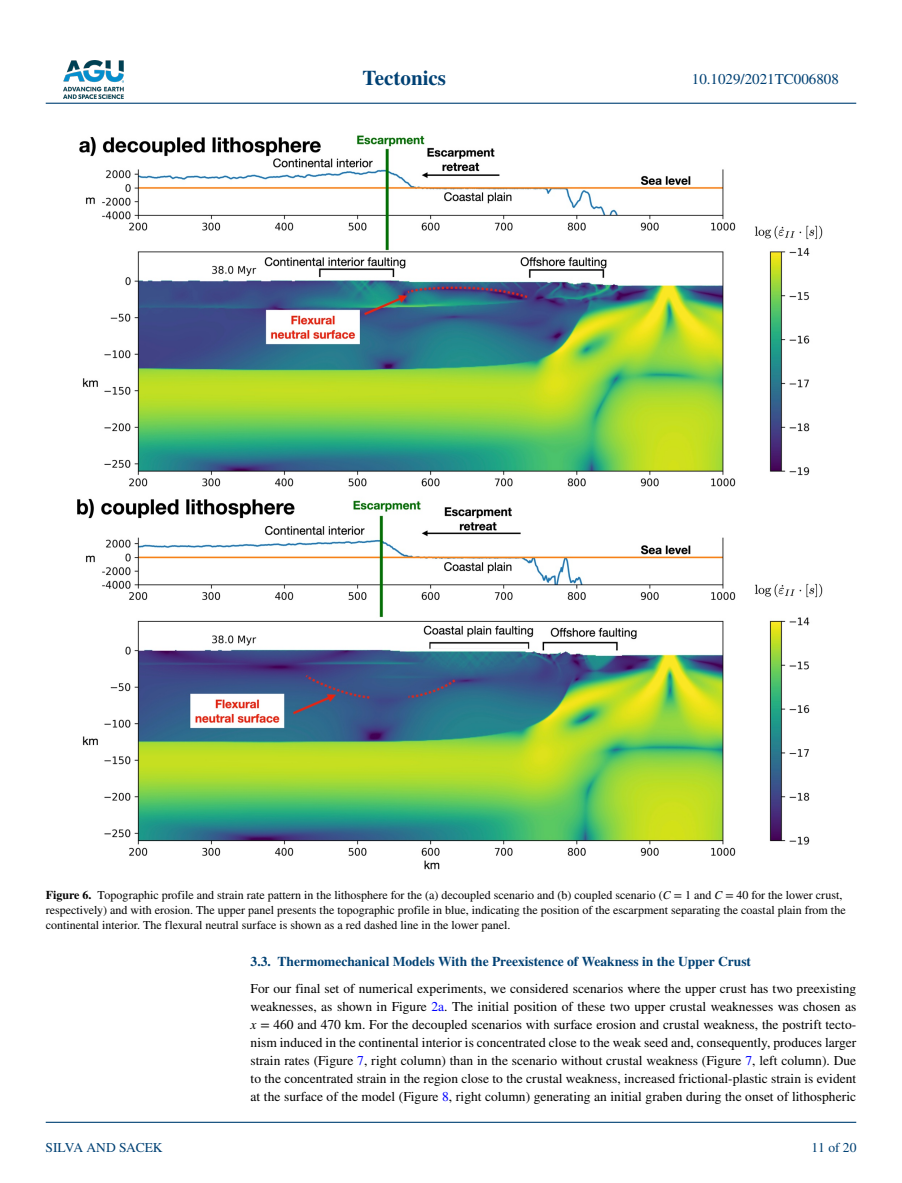
<style>
.page{position:relative;width:902px;height:1183px;background:#fff}
.page>*{position:absolute;margin:0;border:0;box-sizing:border-box;transform-origin:0 0}
.t1{font:700 21px "STIX";color:#004174}
.t2{font:15px "STIX";color:#004174}
.t3{font:13.5px/18px "STIX";color:#000;text-align:justify}
.t4{font:700 13.5px "STIX";color:#004174}
.t5{font:13.5px "STIX";color:#004174}
.t6{font:12px/15px "STIX";color:#000}
.s1{font-weight:700}
.s2{font-style:italic}
.s3{color:#00f}
</style>
<div class="page">
<img style="left:63px;top:60px;width:60px;height:39px">
<hr style="left:46px;top:103px;width:810px;height:1px;background:#004174">
<hr style="left:46px;top:1121px;width:810px;height:1px;background:#004174">
<img style="left:77px;top:135px;width:746px;height:735px">
<h1 class="t1" style="left:362px;top:66px;width:85px">Tectonics</h1>
<p class="t2" style="left:691px;top:69px;width:149px">10.1029/2021TC006808</p>
<p class="t6" style="left:46px;top:887px;width:801px"><span class="s1">Figure 6.</span> Topographic profile and strain rate pattern in the lithosphere for the (a) decoupled scenario and (b) coupled scenario (<span class="s2">C</span> = 1 and <span class="s2">C</span> = 40 for the lower crust, respectively) and with erosion. The upper panel presents the topographic profile in blue, indicating the position of the escarpment separating the coastal plain from the continental interior. The flexural neutral surface is shown as a red dashed line in the lower panel.</p>
<p class="t5" style="left:45px;top:1138px;width:119px">SILVA AND SACEK</p>
<p class="t4" style="left:250px;top:953px;width:502px">3.3. Thermomechanical Models With the Preexistence of Weakness in the Upper Crust</p>
<p class="t3" style="left:250px;top:980px;width:607px">For our final set of numerical experiments, we considered scenarios where the upper crust has two preexisting weaknesses, as shown in Figure <span class="s3">2a</span>. The initial position of these two upper crustal weaknesses was chosen as <span class="s2">x</span> = 460 and 470 km. For the decoupled scenarios with surface erosion and crustal weakness, the postrift tecto&shy;nism induced in the continental interior is concentrated close to the weak seed and, consequently, produces larger strain rates (Figure <span class="s3">7</span>, right column) than in the scenario without crustal weakness (Figure <span class="s3">7</span>, left column). Due to the concentrated strain in the region close to the crustal weakness, increased frictional-plastic strain is evident at the surface of the model (Figure <span class="s3">8</span>, right column) generating an initial graben during the onset of lithospheric</p>
<p class="t5" style="left:811px;top:1138px;width:46px">11 of 20</p>
</div>
